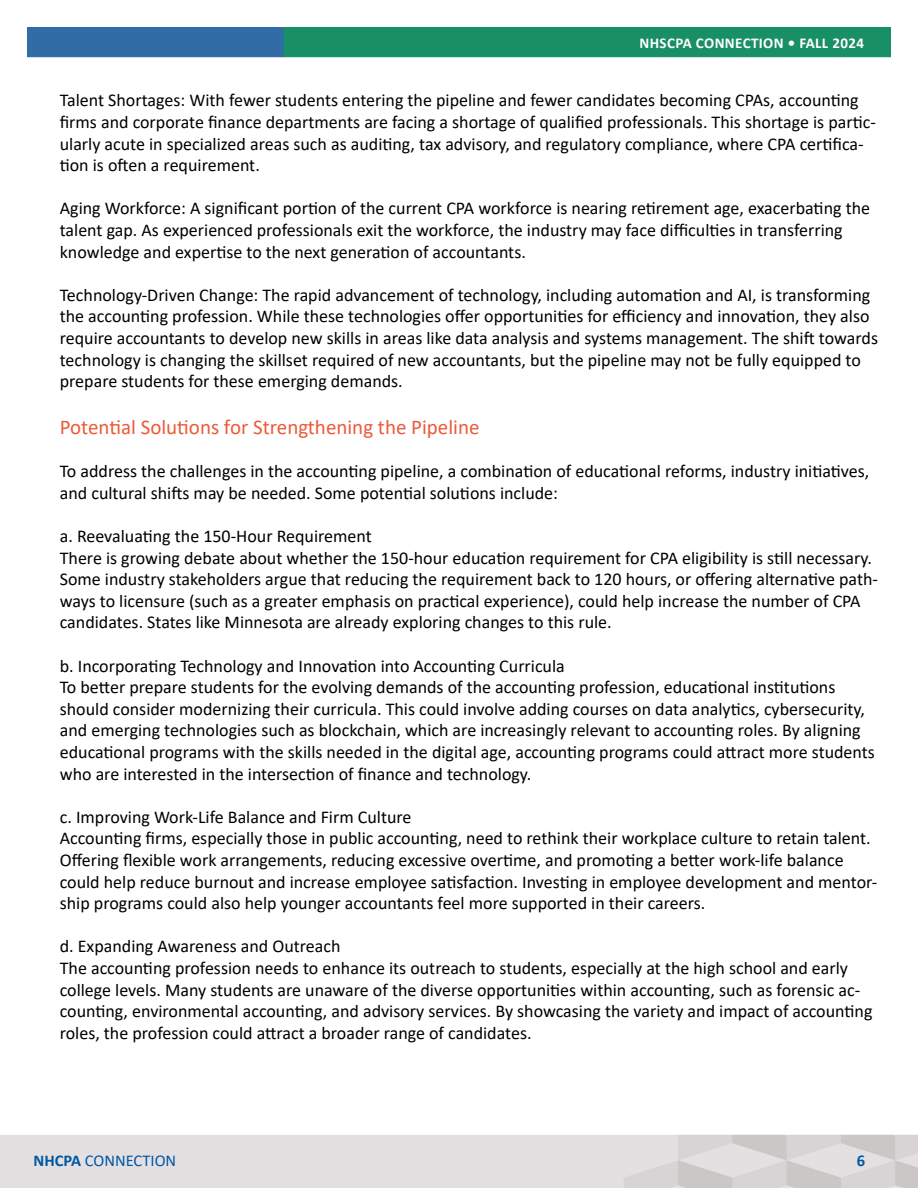
<style>
.page{position:relative;width:918px;height:1188px;background:#fff}
.page>*{position:absolute;margin:0;border:0;box-sizing:border-box;transform-origin:0 0}
.t1{font:21px "Calibri";color:#ea5b3a}
.t2{font:18px/21.6px "Calibri";color:#000}
.t3{font:16.5px "Calibri";color:#0057a4}
.t4{font:700 16.5px "Calibri";color:#0057a4}
.t5{font:700 15px "Calibri";letter-spacing:.025em;color:#fff}
.s1{font-weight:700}
</style>
<div class="page">
<img style="left:0;top:27px;width:918px;height:1161px">
<p class="t5" style="left:640px;top:32px;width:226px">NHSCPA CONNECTION • FALL 2024</p>
<p class="t2" style="left:60px;top:89px;width:818px">Talent Shortages: With fewer students entering the pipeline and fewer candidates becoming CPAs, accounting firms and corporate finance departments are facing a shortage of qualified professionals. This shortage is partic&shy;ularly acute in specialized areas such as auditing, tax advisory, and regulatory compliance, where CPA certifica&shy;tion is often a requirement.</p>
<p class="t2" style="left:60px;top:197px;width:812px">Aging Workforce: A significant portion of the current CPA workforce is nearing retirement age, exacerbating the talent gap. As experienced professionals exit the workforce, the industry may face difficulties in transferring knowledge and expertise to the next generation of accountants.</p>
<p class="t2" style="left:60px;top:284px;width:820px">Technology-Driven Change: The rapid advancement of technology, including automation and AI, is transforming the accounting profession. While these technologies offer opportunities for efficiency and innovation, they also require accountants to develop new skills in areas like data analysis and systems management. The shift towards technology is changing the skillset required of new accountants, but the pipeline may not be fully equipped to prepare students for these emerging demands.</p>
<p class="t1" style="left:60px;top:412px;width:421px">Potential Solutions for Strengthening the Pipeline</p>
<p class="t2" style="left:60px;top:460px;width:811px">To address the challenges in the accounting pipeline, a combination of educational reforms, industry initiatives, and cultural shifts may be needed. Some potential solutions include:</p>
<p class="t2" style="left:60px;top:525px;width:820px">a. Reevaluating the 150-Hour Requirement<br>There is growing debate about whether the 150-hour education requirement for CPA eligibility is still necessary.<br>Some industry stakeholders argue that reducing the requirement back to 120 hours, or offering alternative path&shy;ways to licensure (such as a greater emphasis on practical experience), could help increase the number of CPA candidates. States like Minnesota are already exploring changes to this rule.</p>
<p class="t2" style="left:60px;top:654px;width:817px">b. Incorporating Technology and Innovation into Accounting Curricula<br>To better prepare students for the evolving demands of the accounting profession, educational institutions should consider modernizing their curricula. This could involve adding courses on data analytics, cybersecurity, and emerging technologies such as blockchain, which are increasingly relevant to accounting roles. By aligning educational programs with the skills needed in the digital age, accounting programs could attract more students who are interested in the intersection of finance and technology.</p>
<p class="t2" style="left:60px;top:806px;width:819px">c. Improving Work-Life Balance and Firm Culture<br>Accounting firms, especially those in public accounting, need to rethink their workplace culture to retain talent.<br>Offering flexible work arrangements, reducing excessive overtime, and promoting a better work-life balance could help reduce burnout and increase employee satisfaction. Investing in employee development and mentor&shy;ship programs could also help younger accountants feel more supported in their careers.</p>
<p class="t2" style="left:60px;top:935px;width:814px">d. Expanding Awareness and Outreach<br>The accounting profession needs to enhance its outreach to students, especially at the high school and early college levels. Many students are unaware of the diverse opportunities within accounting, such as forensic ac&shy;counting, environmental accounting, and advisory services. By showcasing the variety and impact of accounting roles, the profession could attract a broader range of candidates.</p>
<p class="t3" style="left:33px;top:1149px;width:144px"><span class="s1">NHCPA</span> CONNECTION</p>
<p class="t4" style="left:857px;top:1149px;width:10px">6</p>
</div>
